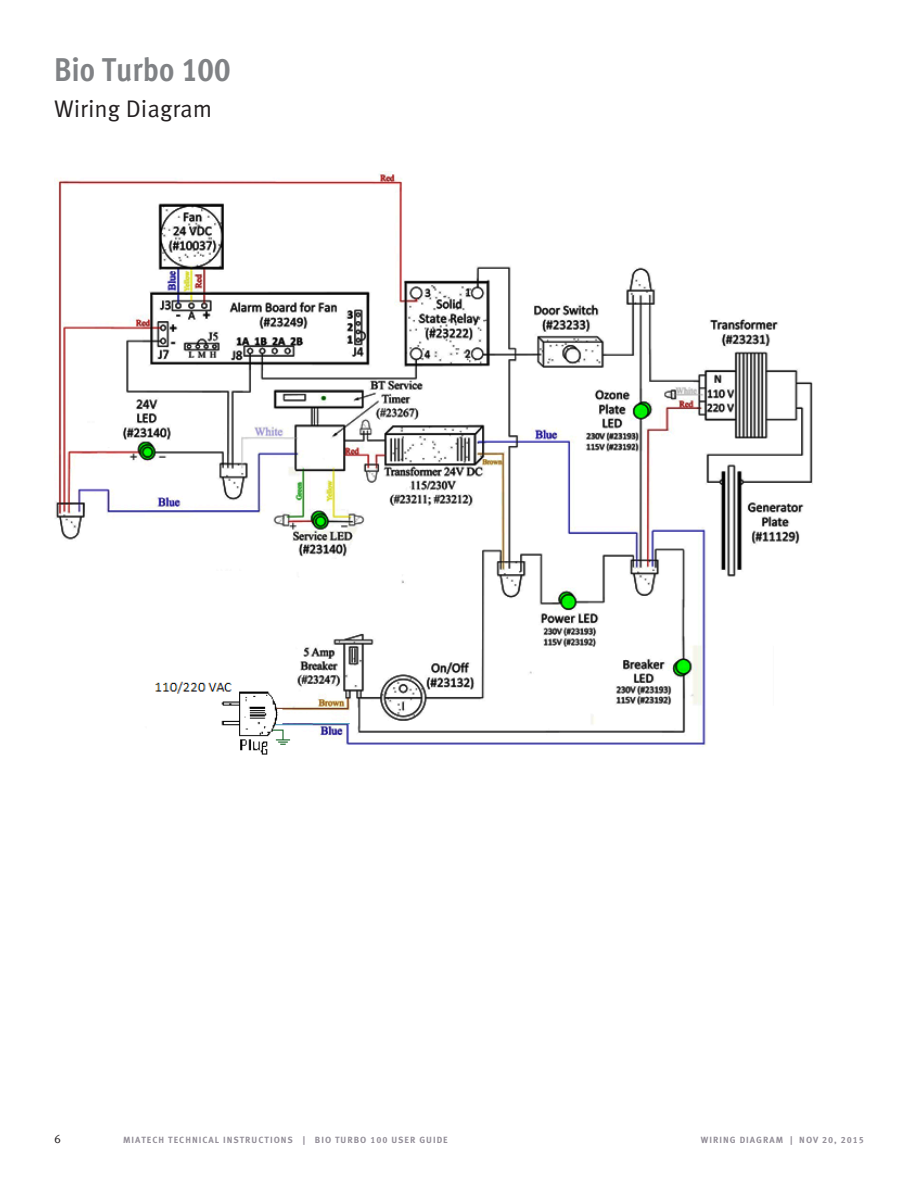
<style>
.page{position:relative;width:918px;height:1188px;background:#fff}
.page>*{position:absolute;margin:0;border:0;box-sizing:border-box;transform-origin:0 0}
.head_1{font:700 condensed 33px "Meta Pro";color:#808285}
.head_5{font:24px "Meta Pro Norm";color:#231f20}
.t1{font:12px "Meta Pro Norm";color:#231f20}
.t2{font:700 9px "Meta Pro";letter-spacing:.11em;color:#948f99}
</style>
<div class="page">
<img style="left:54px;top:171px;width:759px;height:584px">
<p class="head_1" style="left:54px;top:44px;width:178px">Bio Turbo 100</p>
<p class="head_5" style="left:54px;top:91px;width:160px">Wiring Diagram</p>
<h3 class="t1" style="left:54px;top:1130px;width:8px">6</h3>
<p class="t2" style="left:123px;top:1133px;width:15px">MIATECH</p>
<p class="t2" style="left:168px;top:1133px;width:7px">TECHNICA</p>
<p class="t2" style="left:215px;top:1133px;width:50px">L INSTRUCTION</p>
<p class="t2" style="left:288px;top:1133px;width:55px">S | BIO TURB</p>
<p class="t2" style="left:360px;top:1133px;width:89px">O 100 USER GUIDE</p>
<p class="t2" style="left:701px;top:1133px;width:165px">WIRING DIAGRAM | NOV 20, 2015</p>
</div>
